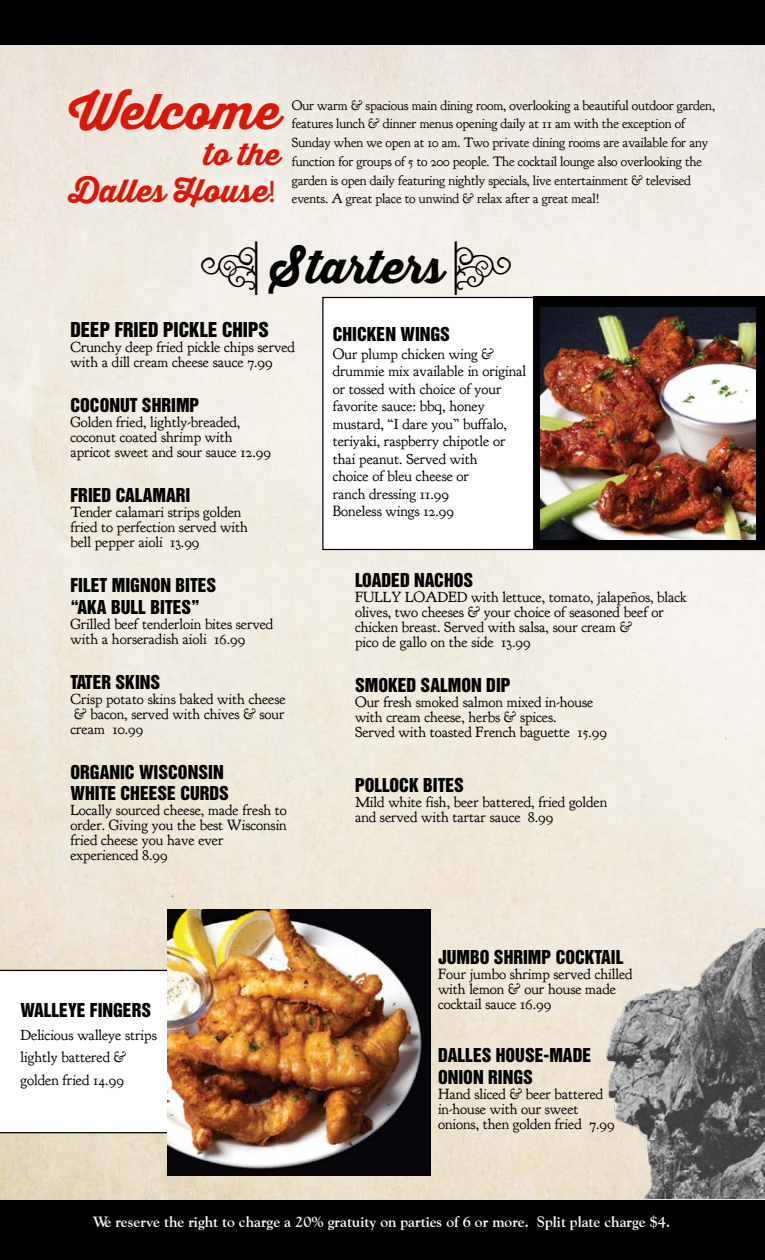
<style>
.page{position:relative;width:765px;height:1260px;background:#fff}
.page>*{position:absolute;margin:0;border:0;box-sizing:border-box;transform-origin:0 0}
.t1{font:48.75px "Thirsty Script Extrabold Demo";color:#d91809}
.t2{font:45px "Thirsty Script Extrabold Demo";color:#000}
.t3{font:31.25px "Thirsty Script Extrabold Demo";color:#d91809}
.t4{font:30px "Thirsty Script Extrabold Demo";color:#d91809}
.t5{font:18.75px "Helvetica Inserat LT Std";color:#000}
.t6{font:17.5px/22.5px "Helvetica Inserat LT Std";color:#000}
.t7{font:15px/15px "Goudy Bookletter 1911";color:#000}
.t8{font:700 15px "Goudy Old Style BT";color:#fff}
.t9{font:13.75px/18.8px "Goudy Bookletter 1911";letter-spacing:-.01em;color:#000}
.s1{font-family:"Myriad Pro"}
</style>
<div class="page">
<img style="left:0;top:45px;width:765px;height:1155px">
<div style="left:0;top:0;width:765px;height:45px;background:#000"></div>
<div style="left:0;top:1200px;width:765px;height:60px;background:#000"></div>
<svg style="left:322px;top:297px;width:212px;height:253px"></svg>
<div style="left:534px;top:297px;width:231px;height:253px;background:#000"></div>
<img style="left:541px;top:308px;width:214px;height:231px">
<svg style="left:0;top:970px;width:168px;height:163px"></svg>
<img style="left:168px;top:909px;width:263px;height:267px">
<img style="left:606px;top:929px;width:159px;height:270px">
<div style="left:455px;top:242px;width:56px;height:53px;background:#f3efe6"></div>
<h1 class="t1" style="left:69px;top:74px;width:213px">Welcome</h1>
<h3 class="t4" style="left:204px;top:131px;width:78px">to the</h3>
<h3 class="t3" style="left:69px;top:167px;width:209px">Dalles House<span class="s1">!</span></h3>
<p class="t9" style="left:292px;top:96px;width:425px">Our warm &amp; spacious main dining room, overlooking a beautiful outdoor garden, features lunch &amp; dinner menus opening daily at 11 am with the exception of Sunday when we open at 10 am. Two private dining rooms are available for any function for groups of 5 to 200 people. The cocktail lounge also overlooking the garden is open daily featuring nightly specials, live entertainment &amp; televised events. A great place to unwind &amp; relax after a great meal!</p>
<h2 class="t2" style="left:199px;top:233px;width:246px">❑ Starters</h2>
<p class="t5" style="left:71px;top:318px;width:200px">DEEP FRIED PICKLE CHIPS</p>
<p class="t7" style="left:71px;top:339px;width:226px">Crunchy deep fried pickle chips served with a dill cream cheese sauce 7.99</p>
<p class="t6" style="left:71px;top:394px;width:130px">COCONUT SHRIMP</p>
<p class="t7" style="left:71px;top:414px;width:202px">Golden fried, lightly-breaded, coconut coated shrimp with apricot sweet and sour sauce 12.99</p>
<p class="t6" style="left:71px;top:484px;width:121px">FRIED CALAMARI</p>
<p class="t7" style="left:71px;top:504px;width:179px">Tender calamari strips golden fried to perfection served with bell pepper aioli 13.99</p>
<p class="t6" style="left:71px;top:574px;width:147px">FILET MIGNON BITES “AKA BULL BITES”</p>
<p class="t7" style="left:71px;top:617px;width:204px">Grilled beef tenderloin bites served with a horseradish aioli 16.99</p>
<p class="t6" style="left:71px;top:672px;width:91px">TATER SKINS</p>
<p class="t7" style="left:71px;top:692px;width:217px;text-align:justify">Crisp potato skins baked with cheese &amp; bacon, served with chives &amp; sour cream 10.99</p>
<p class="t6" style="left:71px;top:762px;width:160px;line-height:21px">ORGANIC WISCONSIN<br>WHITE CHEESE CURDS</p>
<p class="t7" style="left:71px;top:803px;width:218px">Locally sourced cheese, made fresh to order. Giving you the best Wisconsin fried cheese you have ever experienced 8.99</p>
<p class="t6" style="left:21px;top:1000px;width:132px">WALLEYE FINGERS</p>
<p class="t7" style="left:21px;top:1024px;width:138px;line-height:22.5px">Delicious walleye strips lightly battered &amp; golden fried 14.99</p>
<p class="t6" style="left:333px;top:324px;width:119px">CHICKEN WINGS</p>
<p class="t7" style="left:333px;top:345px;width:195px;line-height:17.5px">Our plump chicken wing &amp; drummie mix available in original or tossed with choice of your favorite sauce: bbq, honey mustard, “I dare you” buffalo, teriyaki, raspberry chipotle or thai peanut. Served with<br>choice of bleu cheese or<br>ranch dressing 11.99<br>Boneless wings 12.99</p>
<p class="t6" style="left:355px;top:569px;width:120px">LOADED NACHOS</p>
<p class="t7" style="left:355px;top:589px;width:333px">FULLY LOADED with lettuce, tomato, jalapeños, black olives, two cheeses &amp; your choice of seasoned beef or chicken breast. Served with salsa, sour cream &amp;<br>pico de gallo on the side 13.99</p>
<p class="t6" style="left:355px;top:674px;width:157px">SMOKED SALMON DIP</p>
<p class="t7" style="left:355px;top:694px;width:254px">Our fresh smoked salmon mixed in-house with cream cheese, herbs &amp; spices.<br>Served with toasted French baguette 15.99</p>
<p class="t6" style="left:355px;top:774px;width:110px">POLLOCK BITES</p>
<p class="t7" style="left:355px;top:794px;width:254px">Mild white fish, beer battered, fried golden and served with tartar sauce 8.99</p>
<p class="t6" style="left:438px;top:946px;width:187px">JUMBO SHRIMP COCKTAIL</p>
<p class="t7" style="left:438px;top:967px;width:196px">Four jumbo shrimp served chilled with lemon &amp; our house made cocktail sauce 16.99</p>
<p class="t6" style="left:438px;top:1044px;width:155px">DALLES HOUSE-MADE<br>ONION RINGS</p>
<p class="t7" style="left:438px;top:1087px;width:178px">Hand sliced &amp; beer battered in-house with our sweet onions, then golden fried 7.99</p>
<p class="t8" style="left:93px;top:1213px;width:579px">We reserve the right to charge a 20% gratuity on parties of 6 or more. Split plate charge $4.</p>
</div>
